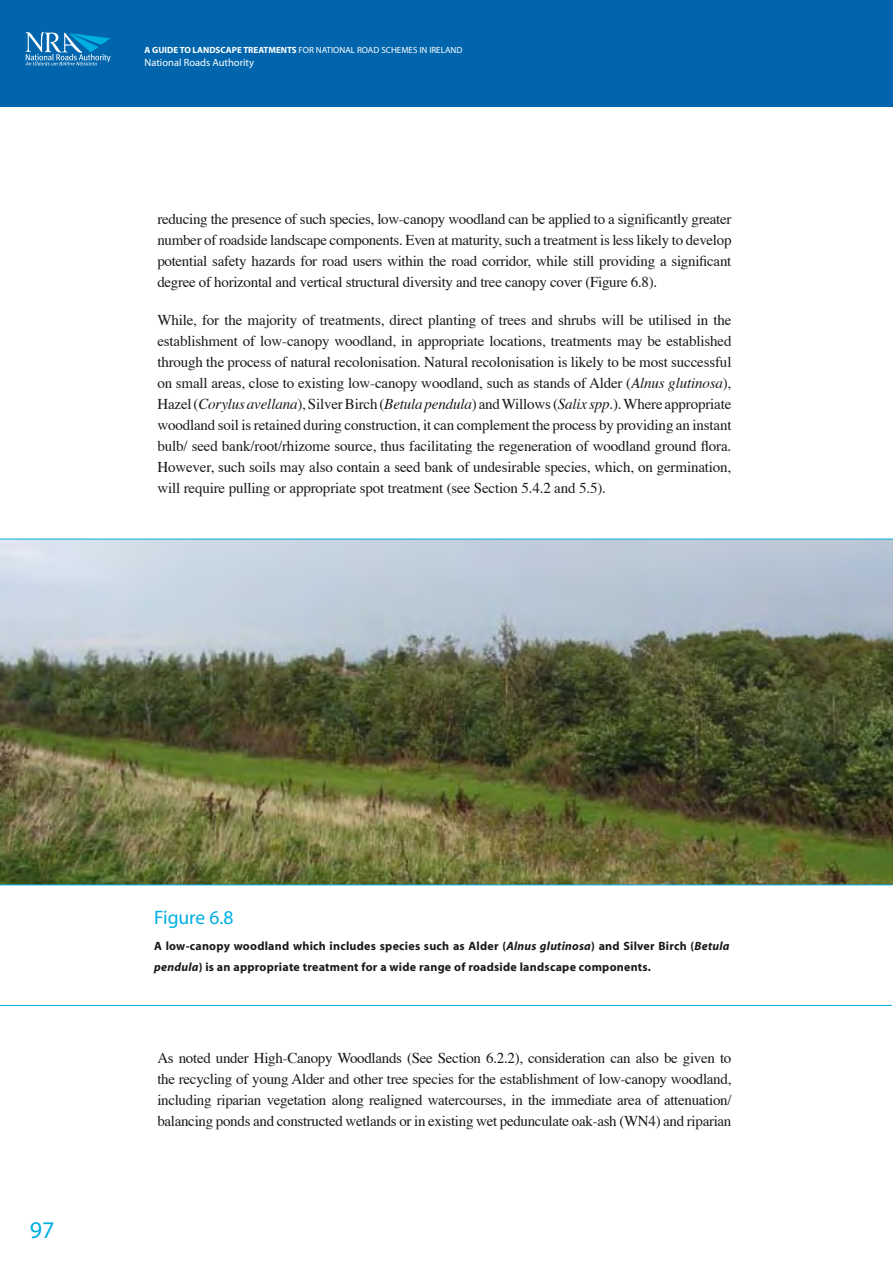
<style>
.page{position:relative;width:893px;height:1263px;background:#fff}
.page>*{position:absolute;margin:0;border:0;box-sizing:border-box;transform-origin:0 0}
.t1{font:24px "Myriad";color:#00afe1}
.Copy___Caption{font:19.5px "Myriad";color:#00afe1}
.Copy{font:15px/21px "Times";letter-spacing:-.02em;color:#1a1818;text-align:justify}
.Copy___Caption-2{font:700 12px/21px "Myriad";letter-spacing:.02em;color:#1a1818}
.t2{font:10.5px "Myriad";color:#fff}
.t3{font:9px "Myriad";color:#fff}
.s1{font-weight:700}
.s2{font-style:italic}
</style>
<div class="page">
<div style="left:0;top:0;width:893px;height:106px;background:#0065ac"></div>
<svg style="left:26px;top:32px;width:85px;height:33px"></svg>
<img style="left:0;top:540px;width:893px;height:344px">
<hr style="left:0;top:539px;width:893px;height:1px;background:#00afe1">
<hr style="left:0;top:884px;width:892px;height:1px;background:#00afe1">
<hr style="left:0;top:1005px;width:892px;height:1px;background:#00afe1">
<p class="t3" style="left:145px;top:46px;width:319px"><span class="s1">A GUIDE TO LANDSCAPE TREATMENTS</span> FOR NATIONAL ROAD SCHEMES IN IRELAND</p>
<p class="t2" style="left:145px;top:57px;width:111px">National Roads Authority</p>
<p class="Copy" style="left:157px;top:209px;width:576px">reducing the presence of such species, low-canopy woodland can be applied to a significantly greater number of roadside landscape components. Even at maturity, such a treatment is less likely to develop potential safety hazards for road users within the road corridor, while still providing a significant degree of horizontal and vertical structural diversity and tree canopy cover (Figure 6.8).</p>
<p class="Copy" style="left:157px;top:310px;width:576px">While, for the majority of treatments, direct planting of trees and shrubs will be utilised in the establishment of low-canopy woodland, in appropriate locations, treatments may be established through the process of natural recolonisation. Natural recolonisation is likely to be most successful on small areas, close to existing low-canopy woodland, such as stands of Alder (<span class="s2">Alnus glutinosa</span>), Hazel (<span class="s2">Corylus avellana</span>), Silver Birch (<span class="s2">Betula pendula</span>) and Willows (<span class="s2">Salix spp.</span>). Where appropriate woodland soil is retained during construction, it can complement the process by providing an instant bulb/ seed bank/root/rhizome source, thus facilitating the regeneration of woodland ground flora.<br>However, such soils may also contain a seed bank of undesirable species, which, on germination, will require pulling or appropriate spot treatment (see Section 5.4.2 and 5.5).</p>
<h1 class="t1" style="left:30px;top:1218px;width:26px">97</h1>
<p class="Copy___Caption" style="left:154px;top:907px;width:81px">Figure 6.8</p>
<p class="Copy___Caption-2" style="left:154px;top:936px;width:577px">A low-canopy woodland which includes species such as Alder (<span class="s2">Alnus glutinosa</span>) and Silver Birch (<span class="s2">Betula pendula</span>) is an appropriate treatment for a wide range of roadside landscape components.</p>
<p class="Copy" style="left:157px;top:1048px;width:576px">As noted under High-Canopy Woodlands (See Section 6.2.2), consideration can also be given to the recycling of young Alder and other tree species for the establishment of low-canopy woodland, including riparian vegetation along realigned watercourses, in the immediate area of attenuation/ balancing ponds and constructed wetlands or in existing wet pedunculate oak-ash (WN4) and riparian</p>
</div>
